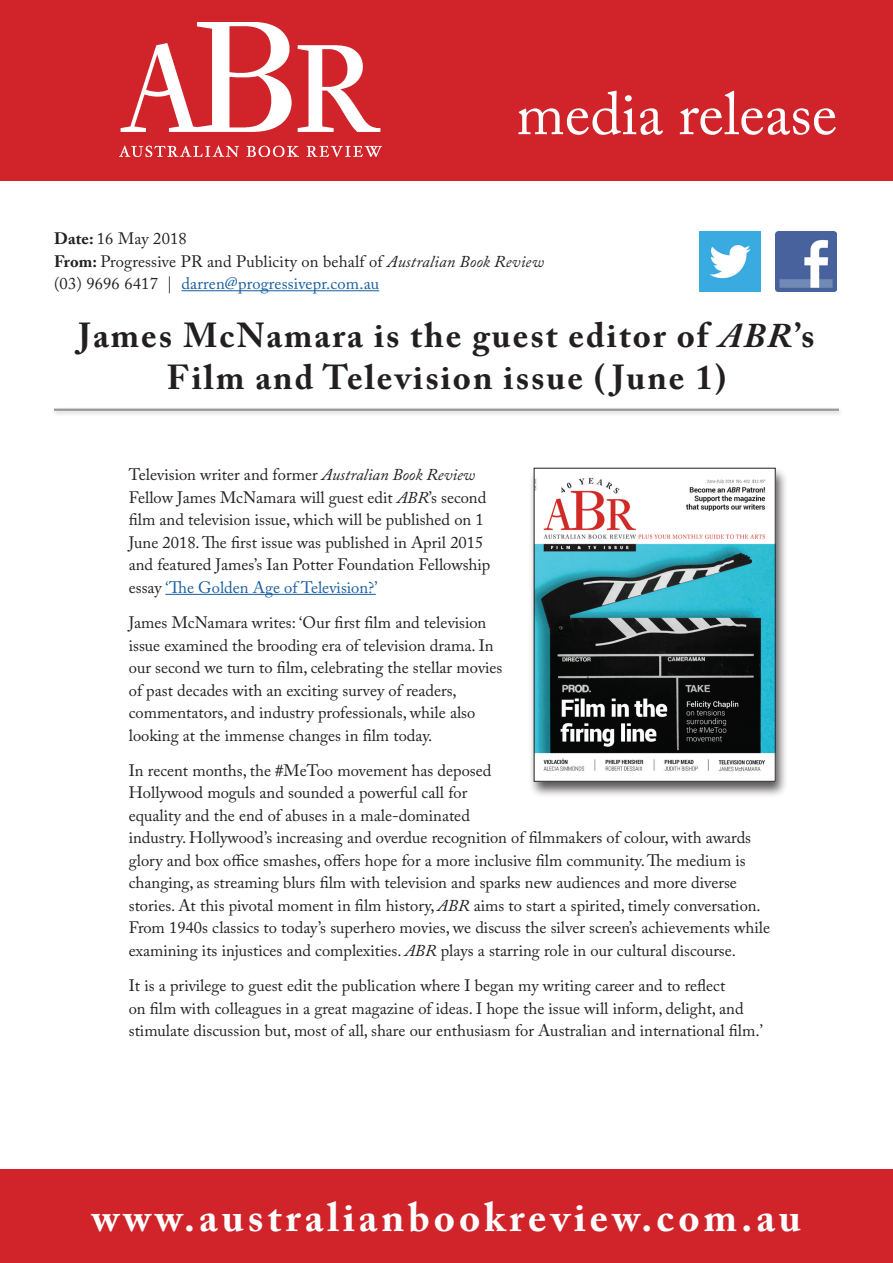
<style>
.page{position:relative;width:893px;height:1263px;background:#fff}
.page>*{position:absolute;margin:0;border:0;box-sizing:border-box;transform-origin:0 0}
.t1{font:60px "Adobe Caslon Pro";color:#fff}
.t2{font:700 40.5px "Adobe Caslon Pro";letter-spacing:.1em;color:#fff}
.t3{font:700 34.5px/41.4px "Adobe Caslon Pro";letter-spacing:.06em;color:#231f20;text-align:center}
.t4{font:16.5px/22.5px "Adobe Caslon Pro";color:#231f20}
.s1{font-weight:700}
.s2{font-style:italic}
.s3{color:#175d9e}
</style>
<div class="page">
<div style="left:0;top:0;width:893px;height:180px;background:#d1232a"></div>
<img style="left:120px;top:22px;width:261px;height:135px">
<hr style="left:181px;top:290px;width:198px;height:1px;background:#175d9e">
<img style="left:775px;top:231px;width:61px;height:61px">
<img style="left:699px;top:231px;width:61px;height:61px">
<div style="left:50px;top:406px;width:794px;height:11px;background:#231f20;opacity:.55"></div>
<hr style="left:54px;top:409px;width:785px;height:2px;background:#231f20">
<hr style="left:165px;top:594px;width:211px;height:1px;background:#175d9e">
<div style="left:529px;top:467px;width:260px;height:331px;background:#231f20;opacity:.75"></div>
<img style="left:536px;top:470px;width:237px;height:309px">
<div style="left:0;top:1169px;width:893px;height:94px;background:#d1232a"></div>
<h1 class="t1" style="left:516px;top:78px;width:322px">media release</h1>
<p class="t4" style="left:54px;top:227px;width:491px"><span class="s1">Date:</span> 16 May 2018<br><span class="s1">From:</span> Progressive PR and Publicity on behalf of <span class="s2">Australian Book Review </span>(03) 9696 6417 | <span class="s3">darren@progressivepr.com.au</span></p>
<h3 class="t3" style="left:79px;top:315px;width:737px">James McNamara is the guest editor of <span class="s2">ABR</span>’s<br>Film and Television issue ( June 1)</h3>
<p class="t4" style="left:129px;top:463px;width:363px">Television writer and former <span class="s2">Australian Book Review </span>Fellow James McNamara will guest edit <span class="s2">ABR</span>’s second film and television issue, which will be published on 1<br>June 2018. The first issue was published in April 2015 and featured James’s Ian Potter Foundation Fellowship essay <span class="s3">‘The Golden Age of Television?’</span></p>
<p class="t4" style="left:129px;top:611px;width:375px">James McNamara writes: ‘Our first film and television issue examined the brooding era of television drama. In our second we turn to film, celebrating the stellar movies of past decades with an exciting survey of readers, commentators, and industry professionals, while also looking at the immense changes in film today.</p>
<p class="t4" style="left:129px;top:759px;width:643px">In recent months, the #MeToo movement has deposed<br>Hollywood moguls and sounded a powerful call for<br>equality and the end of abuses in a male-dominated<br>industry. Hollywood’s increasing and overdue recognition of filmmakers of colour, with awards glory and box office smashes, offers hope for a more inclusive film community. The medium is changing, as streaming blurs film with television and sparks new audiences and more diverse stories. At this pivotal moment in film history, <span class="s2">ABR</span> aims to start a spirited, timely conversation.<br>From 1940s classics to today’s superhero movies, we discuss the silver screen’s achievements while examining its injustices and complexities. <span class="s2">ABR</span> plays a starring role in our cultural discourse.</p>
<p class="t4" style="left:129px;top:974px;width:636px">It is a privilege to guest edit the publication where I began my writing career and to reflect<br>on film with colleagues in a great magazine of ideas. I hope the issue will inform, delight, and stimulate discussion but, most of all, share our enthusiasm for Australian and international film.’</p>
<h2 class="t2" style="left:92px;top:1193px;width:711px">www.australianbookreview.com.au</h2>
</div>
